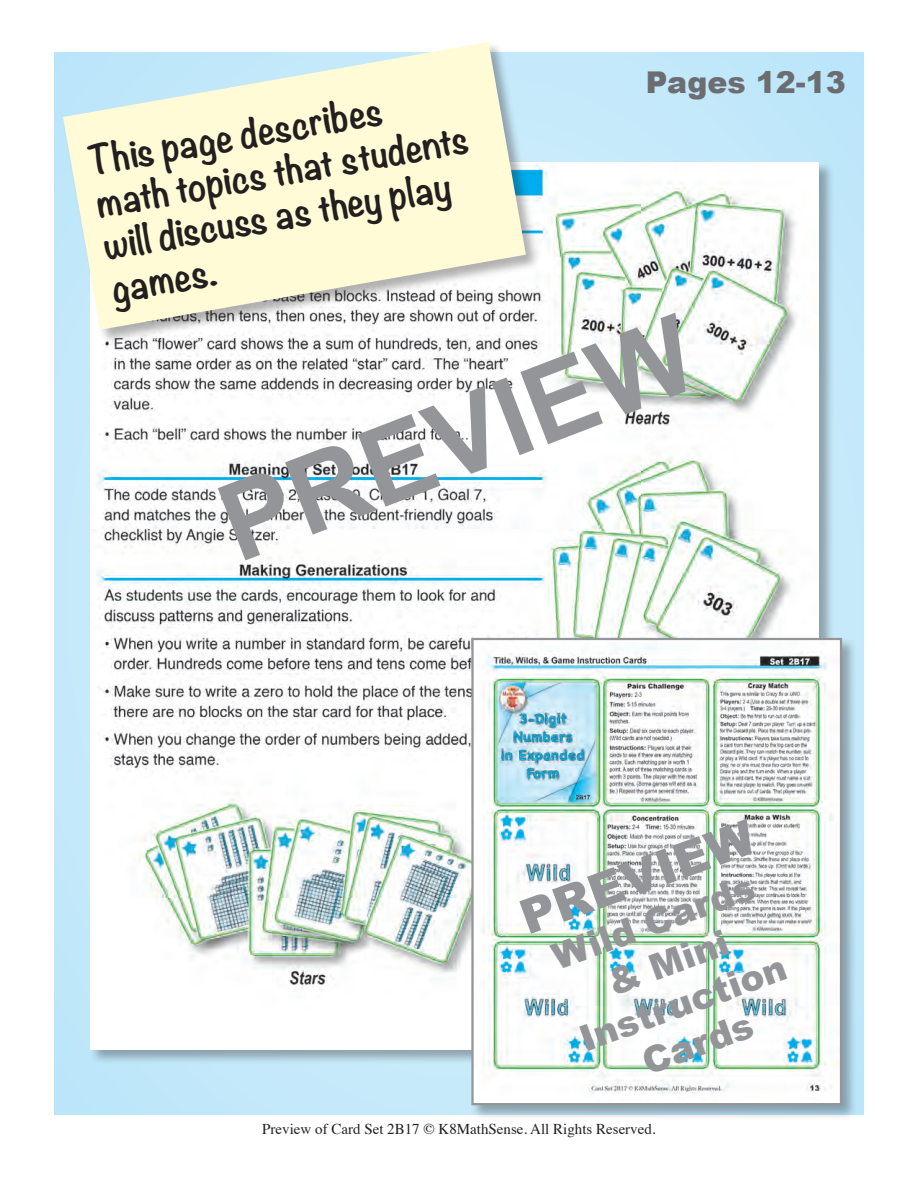
<style>
.page{position:relative;width:918px;height:1188px;background:#fff}
.page>*{position:absolute;margin:0;border:0;box-sizing:border-box;transform-origin:0 0}
.ARIAL72_GRAY{font:700 108px "Arial";color:#939598}
.ARIAL_32_GRAY{font:900 48px "Arial";color:#939598}
.note_text{font:700 36px/43.2px "Noteworthy";color:#231f20}
.ARIAL_32_GRAY-2{font:900 36px/43.2px "Arial";color:#939598;text-align:center}
.Preview_Page_Num{font:900 30px "Arial";color:#6c6d70}
.t1{font:15px "Times";color:#231f20}
</style>
<div class="page">
<div style="left:54px;top:52px;width:810px;height:1063px;background:#c3e9fa"></div>
<div style="left:89px;top:161px;width:746px;height:904px;background:#231f20;opacity:.35"></div>
<img style="left:90px;top:162px;width:729px;height:888px">
<div style="left:471px;top:637px;width:387px;height:484px;background:#231f20;opacity:.35"></div>
<img style="left:474px;top:641px;width:365px;height:461px">
<div style="left:471px;top:638px;width:371px;height:467px;border:2px solid #939598"></div>
<div style="left:63px;top:42px;width:478px;height:303px;background:#231f20;opacity:.35"></div>
<svg style="left:63px;top:42px;width:463px;height:288px;fill:#fffbd6"></svg>
<p class="Preview_Page_Num" style="left:646px;top:61px;width:202px">Pages 12-13</p>
<p class="note_text" style="left:85px;top:139px;width:379px;rotate:-10deg">This page describes math topics that students will discuss as they play games.</p>
<p class="ARIAL72_GRAY" style="left:199px;top:461px;width:500px;rotate:-21deg">PREVIEW</p>
<p class="ARIAL_32_GRAY" style="left:510px;top:886px;width:247px;rotate:-20deg">PREVIEW</p>
<p class="ARIAL_32_GRAY-2" style="left:544px;top:937px;width:219px;rotate:-20deg">Wild Cards &amp; Mini<br>Instruction<br>Cards</p>
<p class="t1" style="left:262px;top:1115px;width:395px">Preview of Card Set 2B17 © K8MathSense. All Rights Reserved.</p>
</div>
